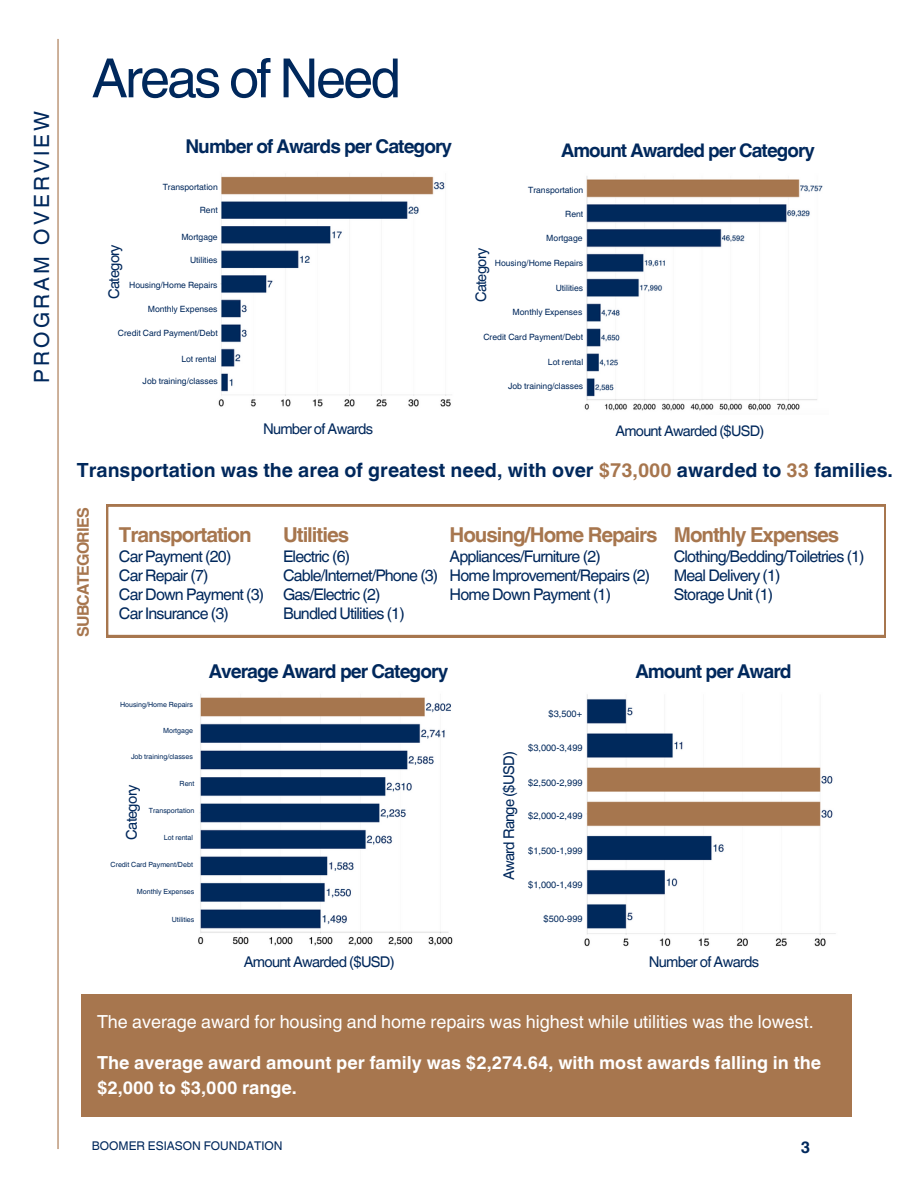
<style>
.page{position:relative;width:918px;height:1188px;background:#fff}
.page>*{position:absolute;margin:0;border:0;box-sizing:border-box;transform-origin:0 0}
.t1{font:54px "Helvetica World";letter-spacing:-.05em;color:#00285c}
.t2{font:21px "Helvetica World";letter-spacing:.15em;color:#00285c}
.t3{font:700 20.55px "Helvetica World";letter-spacing:-.05em;color:#a7764e}
.t4{font:700 19.5px "Helvetica World";color:#00285c}
.t5{font:700 19.05px "Helvetica World";letter-spacing:-.05em;color:#00285c}
.t6{font:700 18.75px "Helvetica World";letter-spacing:-.05em;color:#00285c}
.t7{font:700 18px/24.8px "Helvetica World";color:#fff}
.t8{font:18px "Helvetica World";color:#fff}
.t9{font:700 16.5px "Helvetica World";color:#00285c}
.t10{font:16.05px "Helvetica World";letter-spacing:-.05em;color:#00285c}
.t11{font:700 16.05px "Helvetica World";letter-spacing:-.05em;color:#a7764e}
.t12{font:14.85px "Helvetica World";letter-spacing:-.05em;color:#00285c}
.t13{font:14.7px "Helvetica World";letter-spacing:-.05em;color:#00285c}
.t14{font:14.55px "Helvetica World";letter-spacing:-.05em;color:#00285c}
.t15{font:12px "Helvetica World";color:#00285c}
.t16{font:9.15px "Helvetica World";color:#00285c}
.t17{font:8.55px "Helvetica World";color:#00285c}
.t18{font:7.05px "Helvetica World";color:#00285c}
.s1{color:#a7764e}
</style>
<div class="page">
<hr style="left:57px;top:39px;width:2px;height:1110px;background:#a7764e">
<div style="left:81px;top:995px;width:771px;height:122px;background:#a7764e"></div>
<img style="left:218px;top:174px;width:233px;height:233px">
<img style="left:584px;top:176px;width:239px;height:235px">
<img style="left:198px;top:694px;width:255px;height:252px">
<img style="left:584px;top:694px;width:252px;height:253px">
<svg style="left:106px;top:505px;width:780px;height:132px"></svg>
<p class="t2" style="left:30px;top:383px;width:273px;rotate:-90deg">PROGRAM OVERVIEW</p>
<h2 class="t1" style="left:92px;top:47px;width:311px">Areas of Need</h2>
<h1 class="t5" style="left:185px;top:131px;width:268px">Number of Awards per Category</h1>
<h3 class="t6" style="left:561px;top:135px;width:255px">Amount Awarded per Category</h3>
<p class="t17" style="left:163px;top:182px;width:57px">Transportation</p>
<p class="t17" style="left:200px;top:205px;width:20px">Rent</p>
<p class="t17" style="left:181px;top:232px;width:38px">Mortgage</p>
<p class="t17" style="left:190px;top:255px;width:29px">Utilities</p>
<p class="t17" style="left:129px;top:280px;width:90px">Housing/Home Repairs</p>
<p class="t17" style="left:148px;top:304px;width:71px">Monthly Expenses</p>
<p class="t17" style="left:118px;top:328px;width:101px">Credit Card Payment/Debt</p>
<p class="t17" style="left:181px;top:354px;width:37px">Lot rental</p>
<p class="t17" style="left:143px;top:376px;width:77px">Job training/classes</p>
<p class="t13" style="left:105px;top:299px;width:56px;rotate:-90deg">Category</p>
<h3 class="t17" style="left:528px;top:185px;width:57px">Transportation</h3>
<h6 class="t17" style="left:565px;top:209px;width:20px">Rent</h6>
<p class="t17" style="left:546px;top:233px;width:38px">Mortgage</p>
<p class="t14" style="left:472px;top:302px;width:55px;rotate:-90deg">Category</p>
<p class="t17" style="left:495px;top:258px;width:90px">Housing/Home Repairs</p>
<p class="t17" style="left:556px;top:282px;width:29px">Utilities</p>
<p class="t17" style="left:513px;top:307px;width:71px">Monthly Expenses</p>
<p class="t17" style="left:483px;top:332px;width:101px">Credit Card Payment/Debt</p>
<p class="t17" style="left:548px;top:357px;width:37px">Lot rental</p>
<p class="t17" style="left:508px;top:380px;width:77px">Job training/classes</p>
<p class="t13" style="left:263px;top:420px;width:112px">Number of Awards</p>
<p class="t14" style="left:616px;top:422px;width:150px">Amount Awarded ($USD)</p>
<p class="t4" style="left:77px;top:454px;width:818px">Transportation was the area of greatest need, with over <span class="s1">$73,000</span> awarded to <span class="s1">33</span> families.</p>
<p class="t11" style="left:70px;top:637px;width:131px;rotate:-90deg">SUBCATEGORIES</p>
<p class="t3" style="left:119px;top:518px;width:134px">Transportation</p>
<p class="t10" style="left:119px;top:547px;width:114px">Car Payment (20)</p>
<p class="t10" style="left:119px;top:566px;width:91px">Car Repair (7)</p>
<h3 class="t10" style="left:119px;top:585px;width:147px">Car Down Payment (3)</h3>
<p class="t10" style="left:119px;top:604px;width:111px">Car Insurance (3)</p>
<p class="t3" style="left:283px;top:518px;width:68px">Utilities</p>
<p class="t10" style="left:283px;top:547px;width:69px">Electric (6)</p>
<p class="t10" style="left:283px;top:566px;width:157px">Cable/Internet/Phone (3)</p>
<p class="t10" style="left:283px;top:585px;width:99px">Gas/Electric (2)</p>
<p class="t10" style="left:283px;top:604px;width:123px">Bundled Utilities (1)</p>
<p class="t3" style="left:449px;top:518px;width:210px">Housing/Home Repairs</p>
<p class="t10" style="left:449px;top:547px;width:153px">Appliances/Furniture (2)</p>
<p class="t10" style="left:449px;top:566px;width:202px">Home Improvement/Repairs (2)</p>
<p class="t10" style="left:449px;top:585px;width:163px">Home Down Payment (1)</p>
<h5 class="t3" style="left:674px;top:518px;width:167px">Monthly Expenses</h5>
<h4 class="t10" style="left:674px;top:547px;width:192px">Clothing/Bedding/Toiletries (1)</h4>
<p class="t10" style="left:674px;top:566px;width:108px">Meal Delivery (1)</p>
<p class="t10" style="left:674px;top:585px;width:101px">Storage Unit (1)</p>
<p class="t18" style="left:120px;top:700px;width:74px">Housing/Home Repairs</p>
<p class="t18" style="left:163px;top:726px;width:32px">Mortgage</p>
<h3 class="t18" style="left:131px;top:753px;width:64px">Job training/classes</h3>
<p class="t12" style="left:123px;top:840px;width:56px;rotate:-90deg">Category</p>
<p class="t18" style="left:180px;top:780px;width:16px">Rent</p>
<p class="t18" style="left:149px;top:806px;width:47px">Transportation</p>
<p class="t18" style="left:164px;top:834px;width:31px">Lot rental</p>
<p class="t18" style="left:111px;top:861px;width:84px">Credit Card Payment/Debt</p>
<p class="t18" style="left:137px;top:888px;width:59px">Monthly Expenses</p>
<p class="t18" style="left:172px;top:916px;width:24px">Utilities</p>
<p class="t5" style="left:209px;top:656px;width:241px">Average Award per Category</p>
<p class="t12" style="left:500px;top:880px;width:131px;rotate:-90deg">Award Range ($USD)</p>
<p class="t16" style="left:549px;top:708px;width:35px">$3,500+</p>
<p class="t16" style="left:528px;top:742px;width:56px">$3,000-3,499</p>
<p class="t16" style="left:528px;top:777px;width:56px">$2,500-2,999</p>
<p class="t16" style="left:528px;top:811px;width:56px">$2,000-2,499</p>
<p class="t16" style="left:528px;top:845px;width:56px">$1,500-1,999</p>
<p class="t16" style="left:528px;top:879px;width:56px">$1,000-1,499</p>
<p class="t16" style="left:544px;top:913px;width:40px">$500-999</p>
<p class="t5" style="left:635px;top:656px;width:158px">Amount per Award</p>
<p class="t12" style="left:244px;top:953px;width:152px">Amount Awarded ($USD)</p>
<p class="t12" style="left:649px;top:953px;width:112px">Number of Awards</p>
<p class="t8" style="left:97px;top:1011px;width:718px">The average award for housing and home repairs was highest while utilities was the lowest.</p>
<h4 class="t7" style="left:97px;top:1049px;width:726px">The average award amount per family was $2,274.64, with most awards falling in the $2,000 to $3,000 range.</h4>
<p class="t15" style="left:92px;top:1139px;width:192px">BOOMER ESIASON FOUNDATION</p>
<p class="t9" style="left:801px;top:1133px;width:11px">3</p>
</div>
